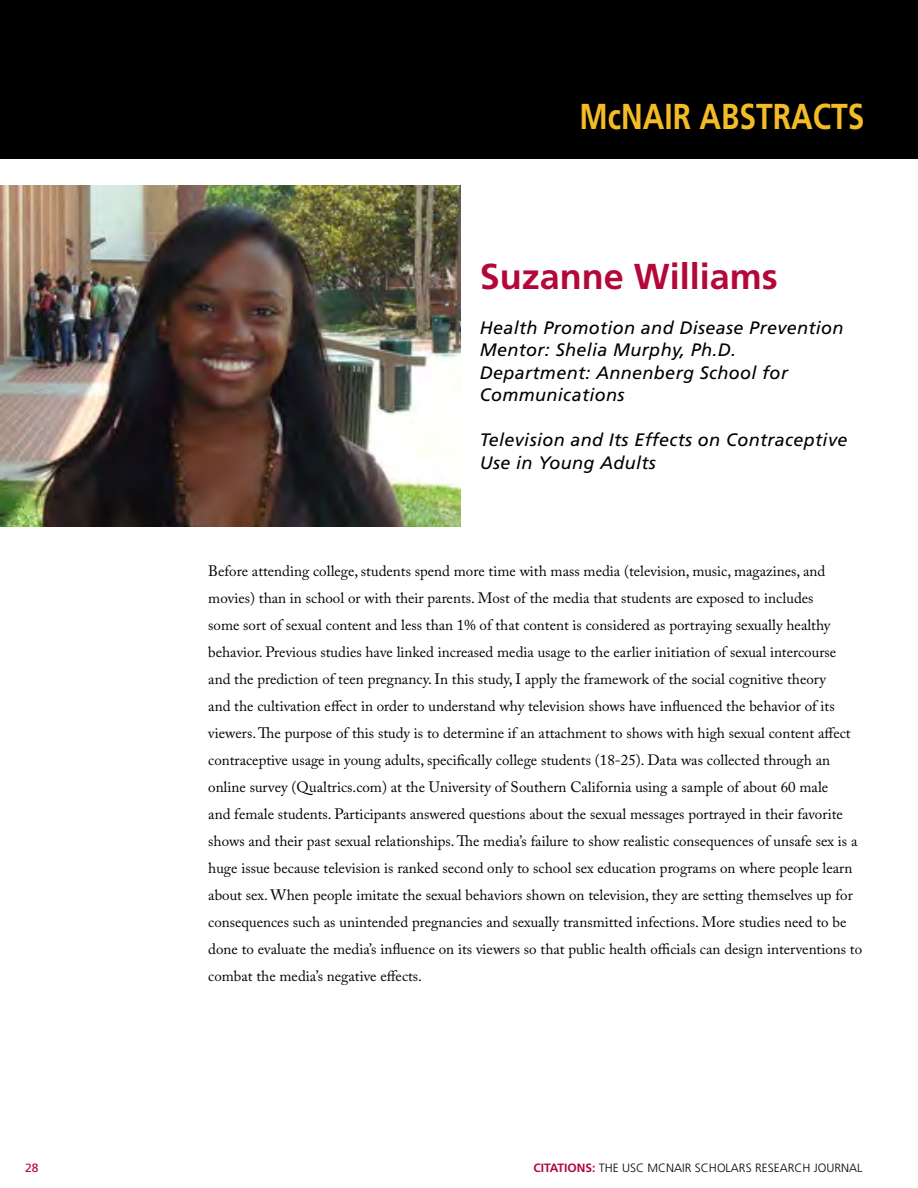
<style>
.page{position:relative;width:918px;height:1188px;background:#fff}
.page>*{position:absolute;margin:0;border:0;box-sizing:border-box;transform-origin:0 0}
.t1{font:700 36px "Frutiger LT Std";color:#f3bb25;scale:.83 1}
.t2{font:700 36px "Frutiger LT Std";color:#b30838}
.t3{font:italic 18px/22.5px "Frutiger LT Std";letter-spacing:.02em;color:#000}
.t4{font:15px/27px "Adobe Caslon Pro";color:#000}
.t5{font:300 12px "Frutiger LT Std";color:#000}
.t6{font:12px "Frutiger LT Std";color:#b30838}
.s1{font-weight:700;color:#b30838}
</style>
<div class="page">
<div style="left:0;top:0;width:918px;height:158px;background:#000"></div>
<img style="left:0;top:185px;width:461px;height:341px">
<h1 class="t1" style="left:579px;top:95px;width:345px">McNAIR ABSTRACTS</h1>
<h1 class="t2" style="left:480px;top:255px;width:300px">Suzanne Williams</h1>
<p class="t3" style="left:480px;top:316px;width:365px">Health Promotion and Disease Prevention<br>Mentor: Shelia Murphy, Ph.D.<br>Department: Annenberg School for<br>Communications</p>
<p class="t3" style="left:480px;top:429px;width:369px">Television and Its Effects on Contraceptive<br>Use in Young Adults</p>
<p class="t4" style="left:208px;top:557px;width:655px">Before attending college, students spend more time with mass media (television, music, magazines, and movies) than in school or with their parents. Most of the media that students are exposed to includes<br>some sort of sexual content and less than 1% of that content is considered as portraying sexually healthy behavior. Previous studies have linked increased media usage to the earlier initiation of sexual intercourse<br>and the prediction of teen pregnancy. In this study, I apply the framework of the social cognitive theory<br>and the cultivation effect in order to understand why television shows have influenced the behavior of its viewers. The purpose of this study is to determine if an attachment to shows with high sexual content affect contraceptive usage in young adults, specifically college students (18-25). Data was collected through an online survey (Qualtrics.com) at the University of Southern California using a sample of about 60 male<br>and female students. Participants answered questions about the sexual messages portrayed in their favorite shows and their past sexual relationships. The media’s failure to show realistic consequences of unsafe sex is a huge issue because television is ranked second only to school sex education programs on where people learn about sex. When people imitate the sexual behaviors shown on television, they are setting themselves up for consequences such as unintended pregnancies and sexually transmitted infections. More studies need to be done to evaluate the media’s influence on its viewers so that public health officials can design interventions to combat the media’s negative effects.</p>
<p class="t6" style="left:25px;top:1160px;width:15px">28</p>
<p class="t5" style="left:534px;top:1161px;width:330px"><span class="s1">CITATIONS:</span> THE USC MCNAIR SCHOLARS RESEARCH JOURNAL</p>
</div>
